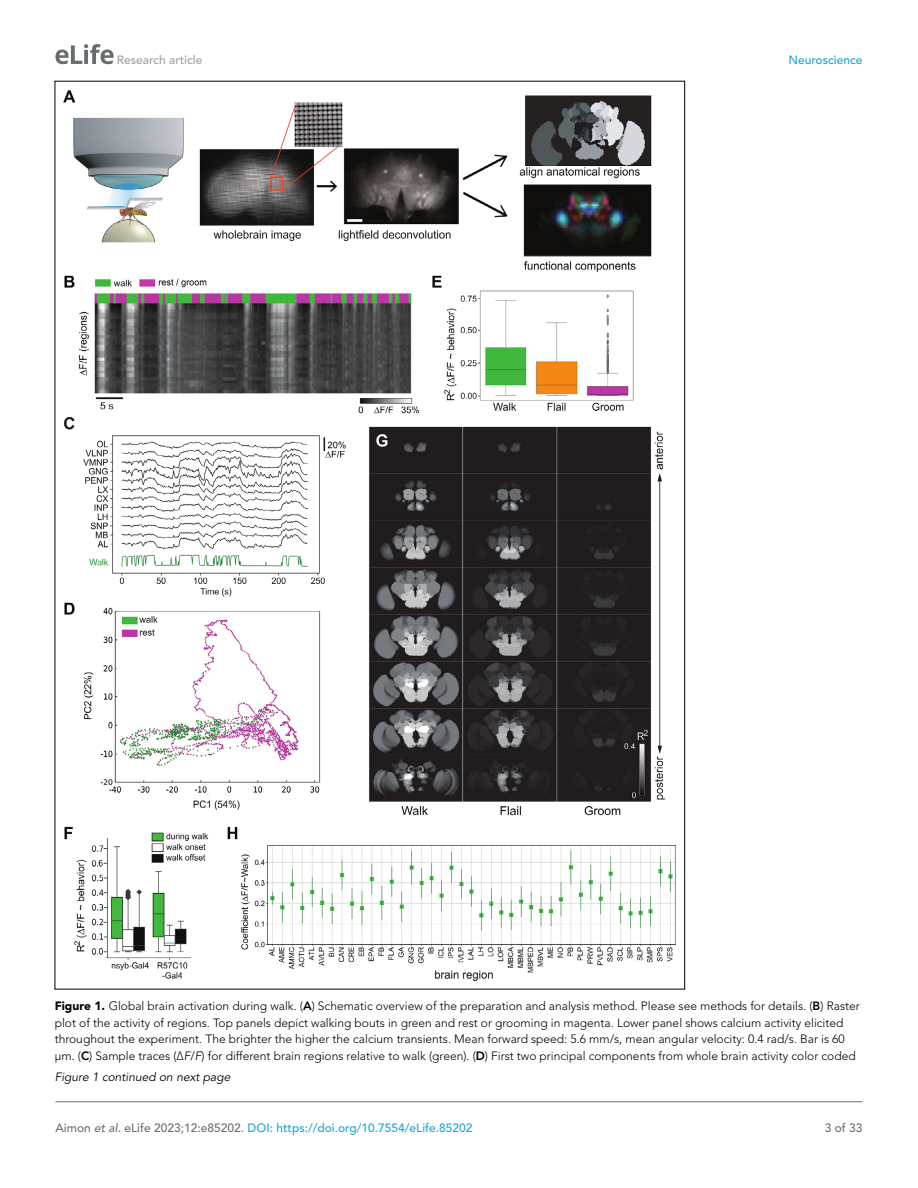
<style>
.page{position:relative;width:918px;height:1188px;background:#fff}
.page>*{position:absolute;margin:0;border:0;box-sizing:border-box;transform-origin:0 0}
.t1{font:300 12px/16.5px "Avenir LT Std";color:#000}
.t2{font:500 12px "Avenir LT Std";color:#1ea4d7}
.t3{font:italic 12px "Avenir LT Std";color:#000}
.t4{font:500 12px "Avenir LT Std";color:#a3a09f}
.t5{font:500 12px "Avenir LT Std";color:#6e6e70}
.s1{font-weight:900}
.s2{font-weight:800}
.s3{font-style:italic}
.s4{color:#6e6e70}
.s5{font-style:italic;color:#6e6e70}
</style>
<div class="page">
<svg style="left:55px;top:44px;width:59px;height:20px"></svg>
<hr style="left:56px;top:1101px;width:806px;height:1px;background:#6e6e70">
<img style="left:64px;top:90px;width:612px;height:890px">
<p class="t4" style="left:117px;top:53px;width:87px">Research article</p>
<p class="t2" style="left:788px;top:53px;width:76px">Neuroscience</p>
<p class="t1" style="left:55px;top:998px;width:807px"><span class="s1">Figure 1.</span> Global brain activation during walk. (<span class="s2">A</span>) Schematic overview of the preparation and analysis method. Please see methods for details. (<span class="s2">B</span>) Raster plot of the activity of regions. Top panels depict walking bouts in green and rest or grooming in magenta. Lower panel shows calcium activity elicited throughout the experiment. The brighter the higher the calcium transients. Mean forward speed: 5.6 mm/s, mean angular velocity: 0.4 rad/s. Bar is 60 μm. (<span class="s2">C</span>) Sample traces (Δ<span class="s3">F</span>/<span class="s3">F</span>) for different brain regions relative to walk (green). (<span class="s2">D</span>) First two principal components from whole brain activity color coded</p>
<p class="t3" style="left:55px;top:1070px;width:177px">Figure 1 continued on next page</p>
<p class="t2" style="left:56px;top:1121px;width:419px"><span class="s4">Aimon</span> <span class="s5">et al</span><span class="s4">. eLife 2023;12:e85202.</span> DOI: https://doi.org/10.7554/eLife.85202</p>
<p class="t5" style="left:825px;top:1121px;width:39px">3 of 33</p>
</div>
